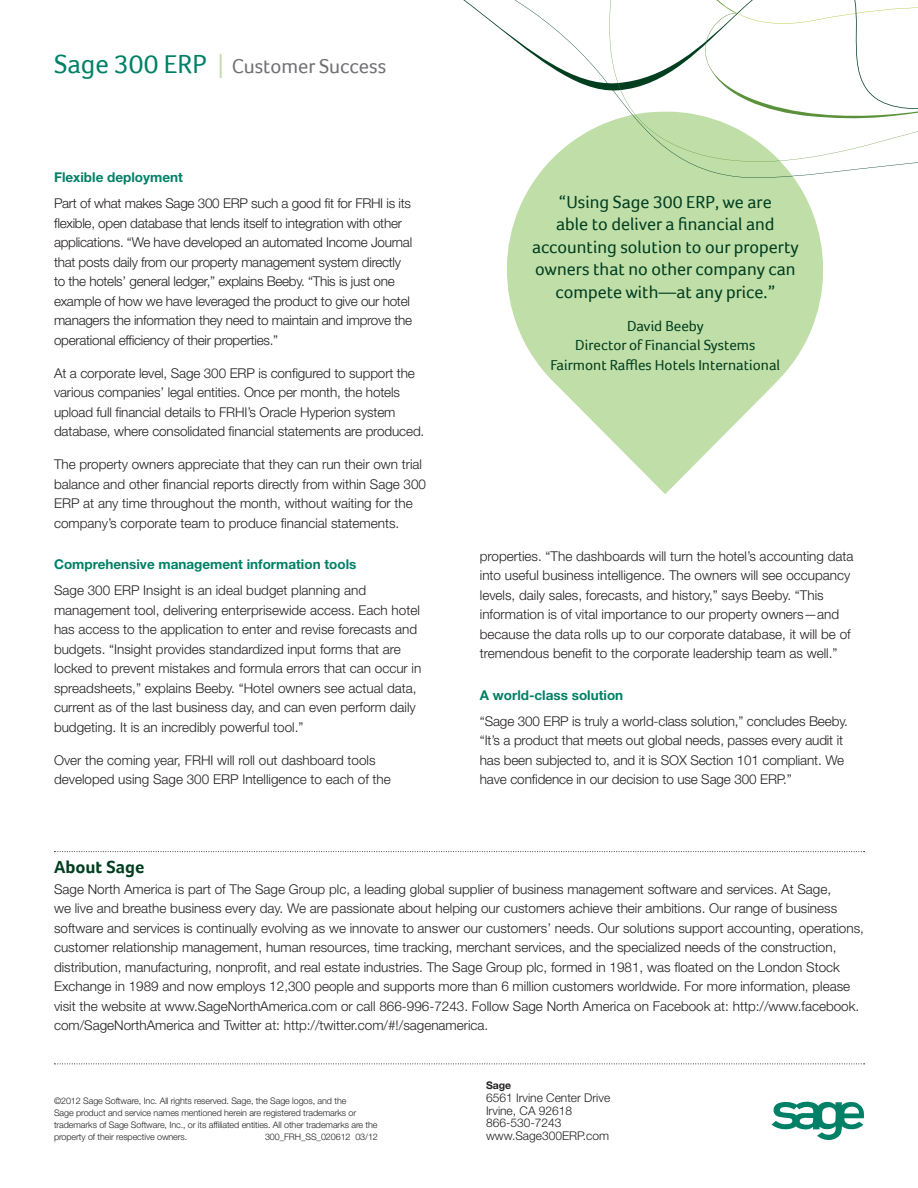
<style>
.page{position:relative;width:918px;height:1188px;background:#fff}
.page>*{position:absolute;margin:0;border:0;box-sizing:border-box;transform-origin:0 0}
.t1{font:20.55px "Foco";color:#717074}
.t2{font:18px/22.5px "Foco";color:#003e20;text-align:center}
.Challenge_Header{font:700 18px "Foco";color:#003e20}
.quote_attribution{font:15px "Foco";color:#003e20}
.Body{font:300 13.5px/19.5px "Helvetica Neue LT Std";color:#231f20}
.Body-2{font:300 13.5px/19.5px "Helvetica Neue LT Std";letter-spacing:-.02em;color:#231f20}
.Subhead{font:700 13.5px "Helvetica Neue LT Std";color:#008066}
.SS_-_Address_body{font:300 12px "Helvetica Neue LT Std";color:#231f20}
.Address{font:700 10.5px "Helvetica Neue LT Std";color:#231f20}
.Copyright{font:300 9px/12px "Helvetica Neue LT Std";letter-spacing:-.01em;color:#231f20}
.s1{font-size:27px;color:#008066}
.s2{font-family:"Helvetica Neue LT Std";font-weight:300;font-size:33.6px;color:#c0dea8}
</style>
<div class="page">
<svg style="left:507px;top:189px;width:316px;height:305px;fill:#c0dea8"></svg>
<svg style="left:772px;top:1102px;width:92px;height:38px"></svg>
<svg style="left:54px;top:1064px;width:811px;height:1px"></svg>
<svg style="left:54px;top:851px;width:811px;height:1px"></svg>
<svg style="left:463px;top:0;width:455px;height:189px"></svg>
<p class="t1" style="left:54px;top:54px;width:334px"><span class="s1">Sage 300 ERP</span> <span class="s2">I</span> Customer Success</p>
<p class="Subhead" style="left:54px;top:169px;width:130px">Flexible deployment</p>
<p class="Body-2" style="left:54px;top:194px;width:360px">Part of what makes Sage 300 ERP such a good fit for FRHI is its flexible, open database that lends itself to integration with other applications. “We have developed an automated Income Journal that posts daily from our property management system directly to the hotels’ general ledger,” explains Beeby. “This is just one example of how we have leveraged the product to give our hotel managers the information they need to maintain and improve the operational efficiency of their properties.”</p>
<p class="Body" style="left:54px;top:363px;width:372px">At a corporate level, Sage 300 ERP is configured to support the various companies’ legal entities. Once per month, the hotels upload full financial details to FRHI’s Oracle Hyperion system database, where consolidated financial statements are produced.</p>
<p class="Body" style="left:54px;top:455px;width:374px">The property owners appreciate that they can run their own trial balance and other financial reports directly from within Sage 300<br>ERP at any time throughout the month, without waiting for the company’s corporate team to produce financial statements.</p>
<p class="Subhead" style="left:54px;top:556px;width:304px">Comprehensive management information tools</p>
<p class="Body" style="left:54px;top:581px;width:369px">Sage 300 ERP Insight is an ideal budget planning and management tool, delivering enterprisewide access. Each hotel has access to the application to enter and revise forecasts and budgets. “Insight provides standardized input forms that are locked to prevent mistakes and formula errors that can occur in spreadsheets,” explains Beeby. “Hotel owners see actual data, current as of the last business day, and can even perform daily budgeting. It is an incredibly powerful tool.”</p>
<p class="Body" style="left:54px;top:750px;width:338px">Over the coming year, FRHI will roll out dashboard tools developed using Sage 300 ERP Intelligence to each of the</p>
<p class="t2" style="left:532px;top:190px;width:268px">“Using Sage 300 ERP, we are<br>able to deliver a financial and accounting solution to our property owners that no other company can compete with—at any price.”</p>
<p class="quote_attribution" style="left:627px;top:317px;width:78px">David Beeby</p>
<p class="quote_attribution" style="left:575px;top:337px;width:182px">Director of Financial Systems</p>
<p class="quote_attribution" style="left:551px;top:356px;width:231px">Fairmont Raffles Hotels International</p>
<p class="Body" style="left:480px;top:546px;width:375px">properties. “The dashboards will turn the hotel’s accounting data into useful business intelligence. The owners will see occupancy levels, daily sales, forecasts, and history,” says Beeby. “This information is of vital importance to our property owners—and because the data rolls up to our corporate database, it will be of tremendous benefit to the corporate leadership team as well.”</p>
<p class="Subhead" style="left:480px;top:686px;width:145px">A world-class solution</p>
<p class="Body" style="left:480px;top:711px;width:370px">“Sage 300 ERP is truly a world-class solution,” concludes Beeby. “It’s a product that meets out global needs, passes every audit it has been subjected to, and it is SOX Section 101 compliant. We have confidence in our decision to use Sage 300 ERP.”</p>
<p class="Challenge_Header" style="left:54px;top:856px;width:92px">About Sage</p>
<p class="Body" style="left:54px;top:879px;width:811px">Sage North America is part of The Sage Group plc, a leading global supplier of business management software and services. At Sage,<br>we live and breathe business every day. We are passionate about helping our customers achieve their ambitions. Our range of business software and services is continually evolving as we innovate to answer our customers’ needs. Our solutions support accounting, operations, customer relationship management, human resources, time tracking, merchant services, and the specialized needs of the construction, distribution, manufacturing, nonprofit, and real estate industries. The Sage Group plc, formed in 1981, was floated on the London Stock Exchange in 1989 and now employs 12,300 people and supports more than 6 million customers worldwide. For more information, please visit the website at www.SageNorthAmerica.com or call 866-996-7243. Follow Sage North America on Facebook at: http://www.facebook. com/SageNorthAmerica and Twitter at: http://twitter.com/#!/sagenamerica.</p>
<p class="Copyright" style="left:54px;top:1095px;width:325px">©2012 Sage Software, Inc. All rights reserved. Sage, the Sage logos, and the<br>Sage product and service names mentioned herein are registered trademarks or trademarks of Sage Software, Inc., or its affiliated entities. All other trademarks are the property of their respective owners.</p>
<p class="Copyright" style="left:265px;top:1131px;width:114px">300_FRH_SS_020612 03/12</p>
<p class="Address" style="left:486px;top:1079px;width:27px">Sage</p>
<p class="SS_-_Address_body" style="left:486px;top:1090px;width:126px">6561 Irvine Center Drive</p>
<p class="SS_-_Address_body" style="left:486px;top:1103px;width:88px">Irvine, CA 92618</p>
<p class="SS_-_Address_body" style="left:486px;top:1116px;width:77px">866-530-7243</p>
<p class="SS_-_Address_body" style="left:486px;top:1128px;width:125px">www.Sage300ERP.com</p>
</div>
